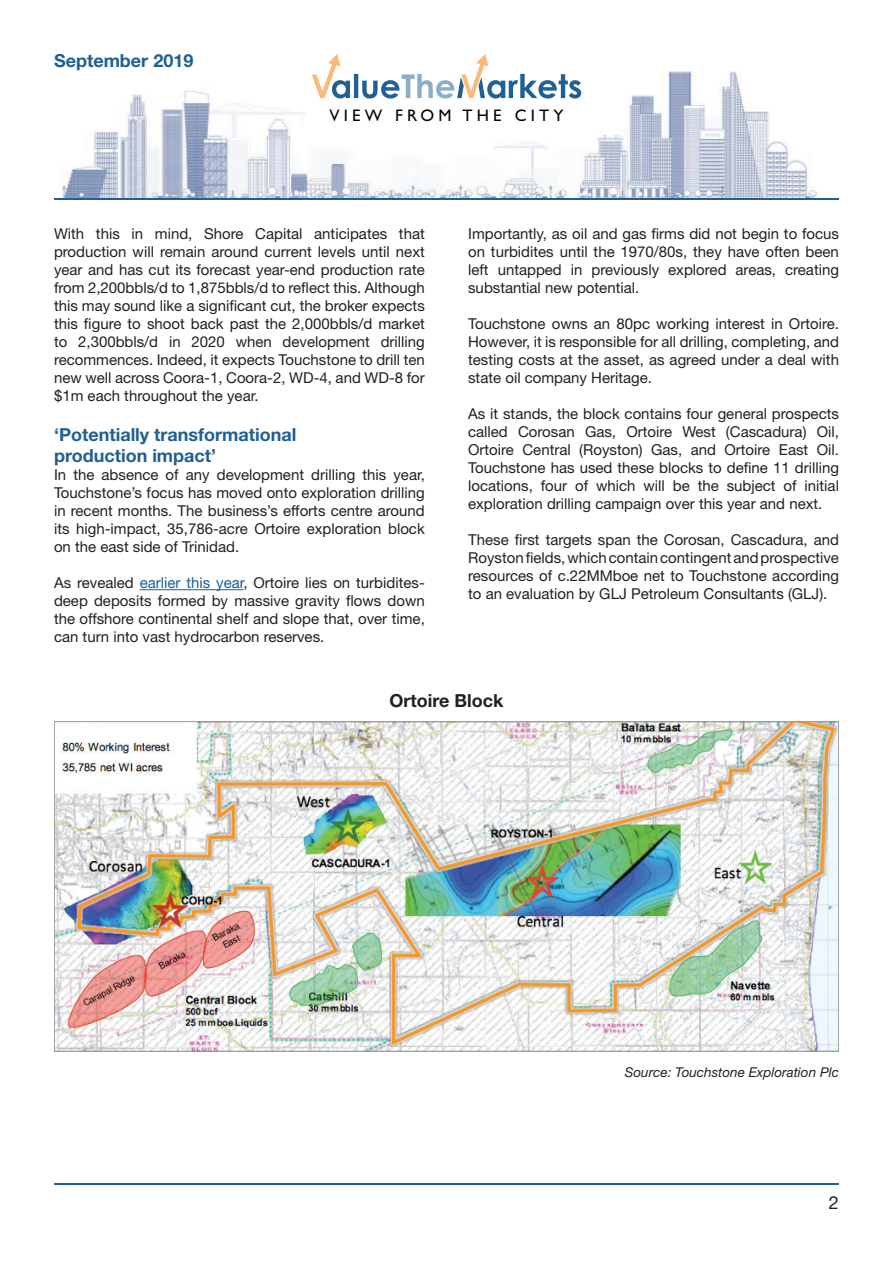
<style>
.page{position:relative;width:893px;height:1263px;background:#fff}
.page>*{position:absolute;margin:0;border:0;box-sizing:border-box;transform-origin:0 0}
.t1{font:700 18px/21.6px "Helvetica Neue LT Std";color:#1f5f93}
.t2{font:700 18px "Helvetica Neue LT Std";color:#231f20}
.t3{font:18px "Helvetica Neue LT Std";color:#231f20}
.t4{font:16.8px "Gill Sans";letter-spacing:.25em;color:#040503}
.t5{font:15px/18px "Helvetica Neue LT Std";color:#231f20;text-align:justify}
.t6{font:italic 13.5px "Helvetica Neue LT Std";color:#231f20}
.s1{color:#175d9e}
</style>
<div class="page">
<img style="left:62px;top:72px;width:755px;height:126px">
<hr style="left:54px;top:1183px;width:785px;height:2px;background:#1f5f93">
<hr style="left:54px;top:198px;width:785px;height:2px;background:#1f5f93">
<svg style="left:312px;top:54px;width:269px;height:45px"></svg>
<hr style="left:140px;top:589px;width:103px;height:1px;background:#175d9e">
<img style="left:54px;top:722px;width:785px;height:330px">
<p class="t1" style="left:54px;top:49px;width:141px">September 2019</p>
<p class="t4" style="left:329px;top:105px;width:236px">VIEW FROM THE CITY</p>
<p class="t5" style="left:54px;top:224px;width:372px">With this in mind, Shore Capital anticipates that production will remain around current levels until next year and has cut its forecast year-end production rate from 2,200bbls/d to 1,875bbls/d to reflect this. Although this may sound like a significant cut, the broker expects this figure to shoot back past the 2,000bbls/d market to 2,300bbls/d in 2020 when development drilling recommences. Indeed, it expects Touchstone to drill ten new well across Coora-1, Coora-2, WD-4, and WD-8 for $1m each throughout the year.</p>
<p class="t1" style="left:54px;top:423px;width:244px">‘Potentially transformational production impact’</p>
<p class="t5" style="left:54px;top:466px;width:372px">In the absence of any development drilling this year, Touchstone’s focus has moved onto exploration drilling in recent months. The business’s efforts centre around its high-impact, 35,786-acre Ortoire exploration block on the east side of Trinidad.</p>
<p class="t5" style="left:54px;top:574px;width:372px">As revealed <span class="s1">earlier this year</span>, Ortoire lies on turbidites&shy;deep deposits formed by massive gravity flows down the offshore continental shelf and slope that, over time, can turn into vast hydrocarbon reserves.</p>
<p class="t5" style="left:468px;top:224px;width:372px">Importantly, as oil and gas firms did not begin to focus on turbidites until the 1970/80s, they have often been left untapped in previously explored areas, creating substantial new potential.</p>
<p class="t5" style="left:468px;top:314px;width:372px">Touchstone owns an 80pc working interest in Ortoire.<br>However, it is responsible for all drilling, completing, and testing costs at the asset, as agreed under a deal with state oil company Heritage.</p>
<p class="t5" style="left:468px;top:404px;width:372px">As it stands, the block contains four general prospects called Corosan Gas, Ortoire West (Cascadura) Oil, Ortoire Central (Royston) Gas, and Ortoire East Oil.<br>Touchstone has used these blocks to define 11 drilling locations, four of which will be the subject of initial exploration drilling campaign over this year and next.</p>
<p class="t5" style="left:468px;top:530px;width:372px">These first targets span the Corosan, Cascadura, and Royston fields, which contain contingent and prospective resources of c.22MMboe net to Touchstone according to an evaluation by GLJ Petroleum Consultants (GLJ).</p>
<p class="t2" style="left:389px;top:690px;width:115px">Ortoire Block</p>
<p class="t6" style="left:625px;top:1064px;width:216px">Source: Touchstone Exploration Plc</p>
<p class="t3" style="left:829px;top:1192px;width:12px">2</p>
</div>
